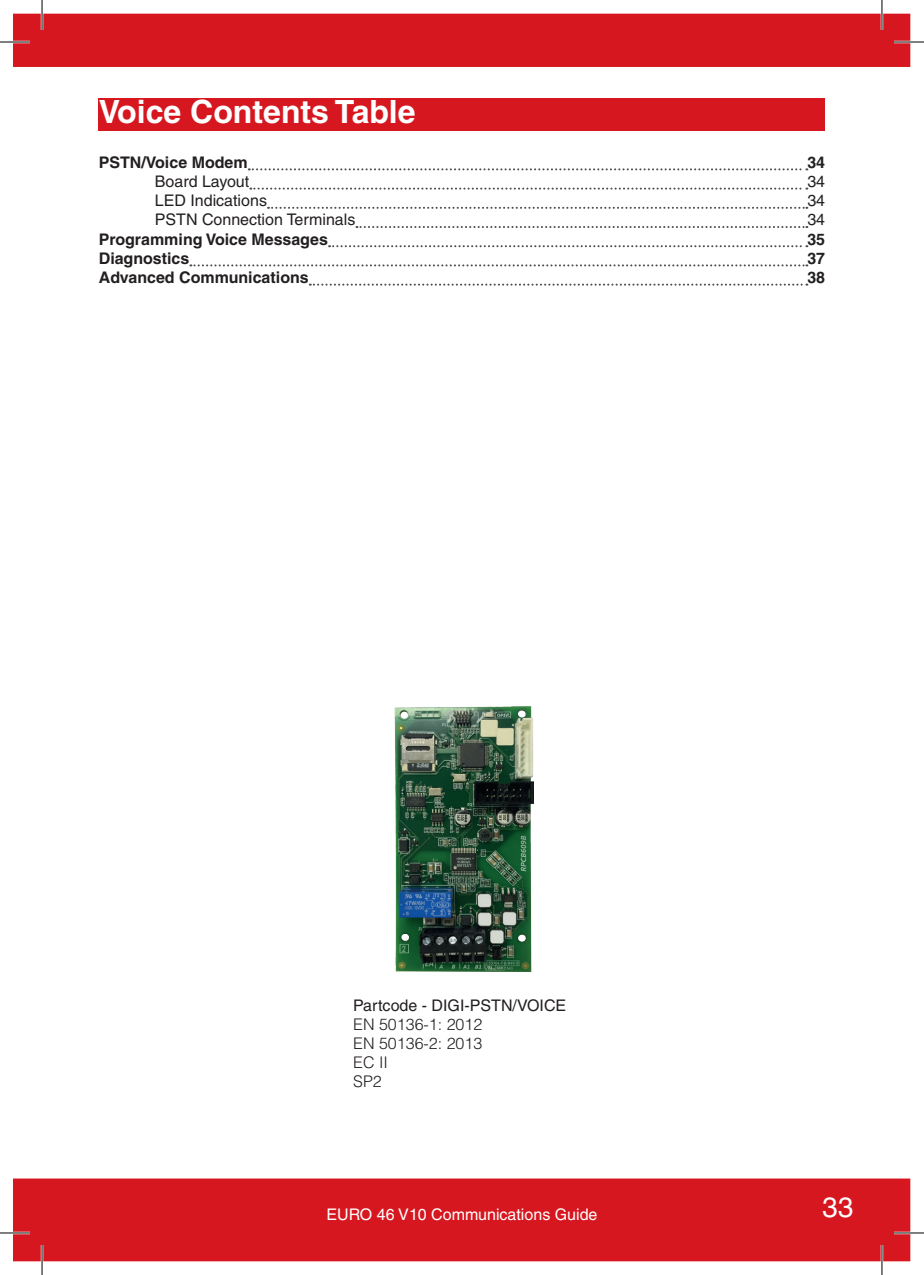
<style>
.page{position:relative;width:924px;height:1275px;background:#fff}
.page>*{position:absolute;margin:0;border:0;box-sizing:border-box;transform-origin:0 0}
.t1{font:700 32px "Helvetica";color:#fff}
.t2{font:28px "Helvetica";color:#fff}
.t3{font:700 16px "Helvetica";color:#231f20}
.t4{font:16px "Helvetica";color:#231f20}
.t5{font:300 16px/19.2px "Helvetica";color:#231f20}
.t6{font:16px "Helvetica";color:#fff}
</style>
<div class="page">
<div style="left:14px;top:1178px;width:895px;height:83px;background:#d7171f"></div>
<div style="left:14px;top:14px;width:895px;height:53px;background:#d7171f"></div>
<div style="left:99px;top:99px;width:725px;height:32px;background:#d7171f"></div>
<svg style="left:249px;top:168px;width:558px;height:2px"></svg>
<svg style="left:250px;top:188px;width:557px;height:2px"></svg>
<svg style="left:268px;top:207px;width:539px;height:2px"></svg>
<svg style="left:356px;top:226px;width:451px;height:2px"></svg>
<svg style="left:329px;top:245px;width:478px;height:2px"></svg>
<svg style="left:190px;top:264px;width:617px;height:2px"></svg>
<svg style="left:310px;top:284px;width:497px;height:2px"></svg>
<img style="left:394px;top:706px;width:139px;height:265px">
<hr style="left:0;top:41px;width:30px;height:2px;background:#fff">
<hr style="left:893px;top:41px;width:30px;height:2px;background:#fff">
<hr style="left:0;top:1231px;width:30px;height:3px;background:#fff">
<hr style="left:893px;top:1231px;width:30px;height:3px;background:#fff">
<hr style="left:41px;top:0;width:2px;height:30px;background:#fff">
<hr style="left:41px;top:1245px;width:2px;height:30px;background:#fff">
<hr style="left:880px;top:0;width:2px;height:30px;background:#fff">
<hr style="left:880px;top:1245px;width:2px;height:30px;background:#fff">
<hr style="left:0;top:42px;width:30px;height:1px;background:#000">
<hr style="left:893px;top:42px;width:30px;height:1px;background:#000">
<hr style="left:0;top:1232px;width:30px;height:1px;background:#000">
<hr style="left:893px;top:1232px;width:30px;height:1px;background:#000">
<hr style="left:42px;top:0;width:1px;height:30px;background:#000">
<hr style="left:42px;top:1245px;width:1px;height:30px;background:#000">
<hr style="left:881px;top:0;width:1px;height:30px;background:#000">
<hr style="left:881px;top:1245px;width:1px;height:30px;background:#000">
<h1 class="t1" style="left:99px;top:93px;width:318px">Voice Contents Table</h1>
<p class="t3" style="left:99px;top:152px;width:150px">PSTN/Voice Modem</p>
<p class="t3" style="left:807px;top:152px;width:19px">34</p>
<p class="t4" style="left:155px;top:172px;width:96px">Board Layout</p>
<p class="t4" style="left:807px;top:172px;width:19px">34</p>
<p class="t4" style="left:155px;top:191px;width:114px">LED Indications</p>
<p class="t4" style="left:807px;top:191px;width:19px">34</p>
<p class="t4" style="left:155px;top:210px;width:202px">PSTN Connection Terminals</p>
<p class="t4" style="left:807px;top:210px;width:19px">34</p>
<p class="t3" style="left:99px;top:229px;width:231px">Programming Voice Messages</p>
<p class="t3" style="left:807px;top:229px;width:19px">35</p>
<p class="t3" style="left:99px;top:248px;width:92px">Diagnostics</p>
<p class="t3" style="left:807px;top:248px;width:19px">37</p>
<p class="t3" style="left:99px;top:268px;width:211px">Advanced Communications</p>
<p class="t3" style="left:807px;top:268px;width:19px">38</p>
<p class="t4" style="left:353px;top:995px;width:214px">Partcode - DIGI-PSTN/VOICE</p>
<p class="t5" style="left:353px;top:1014px;width:130px">EN 50136-1: 2012<br>EN 50136-2: 2013<br>EC II<br>SP2</p>
<p class="t6" style="left:326px;top:1205px;width:272px">EURO 46 V10 Communications Guide</p>
<h2 class="t2" style="left:821px;top:1191px;width:33px">33</h2>
</div>
